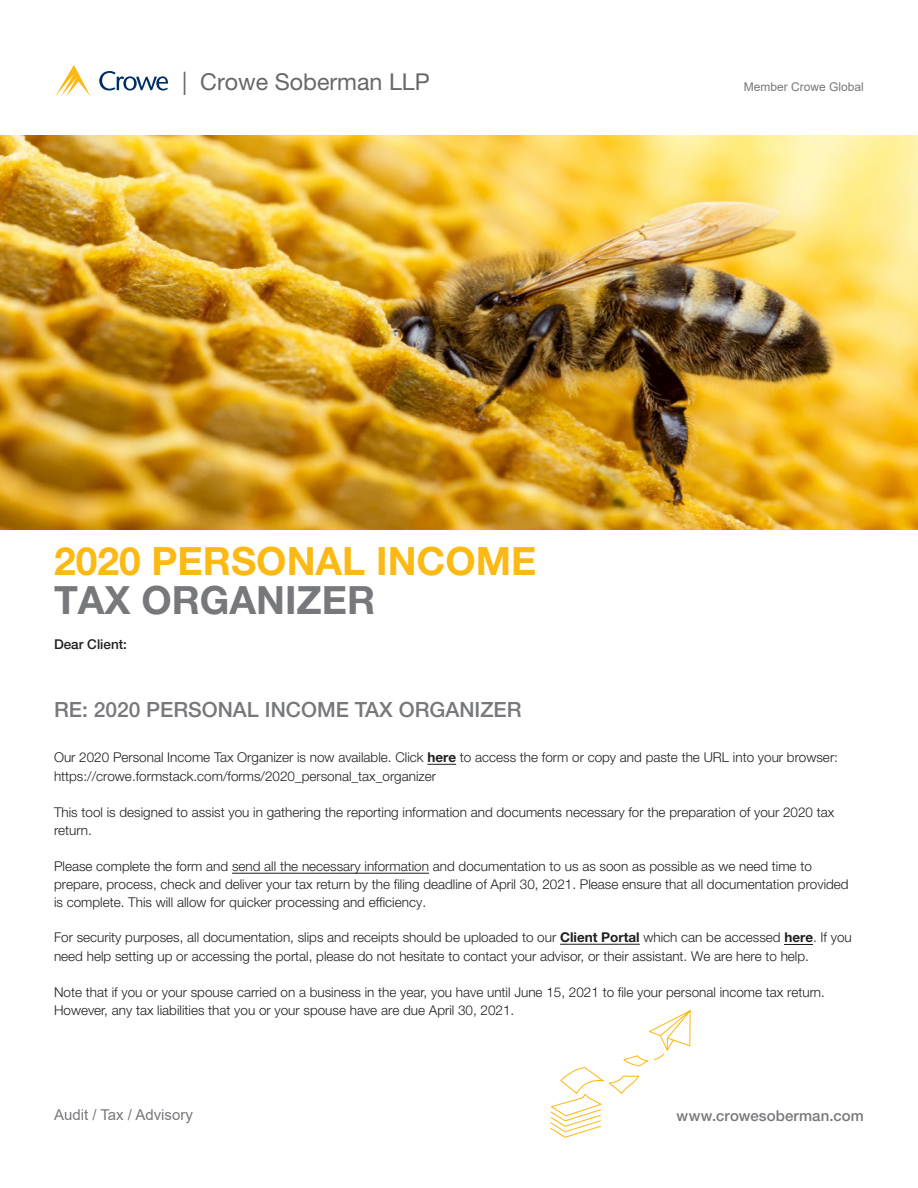
<style>
.page{position:relative;width:918px;height:1188px;background:#fff}
.page>*{position:absolute;margin:0;border:0;box-sizing:border-box;transform-origin:0 0}
.t1{font:700 39px "Helvetica Neue LT Pro";color:#fdb913}
.t2{font:700 39px "Helvetica Neue LT Pro";color:#77787b}
.t3{font:23.25px "Helvetica Neue LT Pro";color:#666867}
.t4{font:500 21px "Helvetica Neue LT Pro";color:#77787b}
.t5{font:500 15px "Helvetica Neue LT Pro";letter-spacing:.01em;color:#77787b}
.t6{font:15px "Arial";color:#77787b}
.t7{font:300 13.5px/18px "Helvetica Neue LT Pro";color:#231f20}
.t8{font:500 13.5px "Helvetica Neue LT Pro";color:#231f20}
.t9{font:12px "Arial";color:#77787b}
.s1{font-weight:700}
</style>
<div class="page">
<img style="left:0;top:135px;width:918px;height:394px">
<svg style="left:785px;top:944px;width:28px;height:1px"></svg>
<hr style="left:560px;top:944px;width:80px;height:1px;background:#231f20">
<hr style="left:232px;top:873px;width:197px;height:1px;background:#231f20">
<svg style="left:427px;top:764px;width:29px;height:1px"></svg>
<svg style="left:99px;top:71px;width:69px;height:20px"></svg>
<svg style="left:55px;top:65px;width:36px;height:31px"></svg>
<svg style="left:550px;top:1010px;width:141px;height:128px"></svg>
<h2 class="t3" style="left:182px;top:68px;width:249px">| Crowe Soberman LLP</h2>
<h1 class="t1" style="left:54px;top:537px;width:484px">2020 PERSONAL INCOME</h1>
<h1 class="t2" style="left:54px;top:576px;width:323px">TAX ORGANIZER</h1>
<p class="t8" style="left:54px;top:636px;width:75px">Dear Client:</p>
<p class="t9" style="left:744px;top:78px;width:122px">Member Crowe Global</p>
<h3 class="t4" style="left:54px;top:697px;width:469px">RE: 2020 PERSONAL INCOME TAX ORGANIZER</h3>
<p class="t7" style="left:54px;top:748px;width:786px;line-height:18.9px">Our 2020 Personal Income Tax Organizer is now available. Click <span class="s1">here</span> to access the form or copy and paste the URL into your browser: https://crowe.formstack.com/forms/2020_personal_tax_organizer</p>
<p class="t7" style="left:54px;top:803px;width:782px">This tool is designed to assist you in gathering the reporting information and documents necessary for the preparation of your 2020 tax return.</p>
<p class="t7" style="left:54px;top:857px;width:796px">Please complete the form and send all the necessary information and documentation to us as soon as possible as we need time to prepare, process, check and deliver your tax return by the filing deadline of April 30, 2021. Please ensure that all documentation provided is complete. This will allow for quicker processing and efficiency.</p>
<p class="t7" style="left:54px;top:927px;width:799px;line-height:18.9px">For security purposes, all documentation, slips and receipts should be uploaded to our <span class="s1">Client Portal</span> which can be accessed <span class="s1">here</span>. If you need help setting up or accessing the portal, please do not hesitate to contact your advisor, or their assistant. We are here to help.</p>
<p class="t7" style="left:54px;top:983px;width:772px">Note that if you or your spouse carried on a business in the year, you have until June 15, 2021 to file your personal income tax return.<br>However, any tax liabilities that you or your spouse have are due April 30, 2021.</p>
<p class="t6" style="left:54px;top:1105px;width:140px">Audit / Tax / Advisory</p>
<p class="t5" style="left:677px;top:1106px;width:189px">www.crowesoberman.com</p>
</div>
